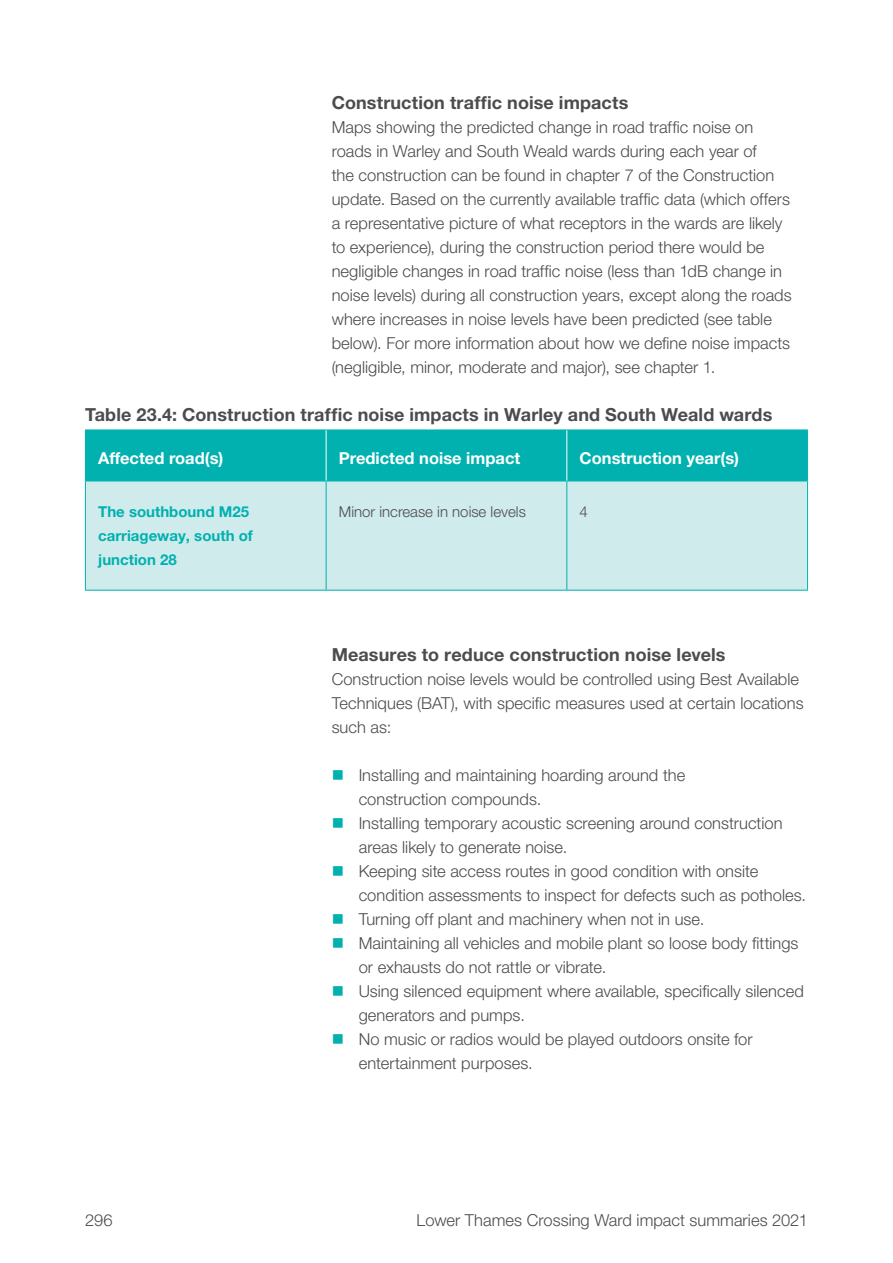
<style>
.page{position:relative;width:893px;height:1263px;background:#fff}
.page>*{position:absolute;margin:0;border:0;box-sizing:border-box;transform-origin:0 0}
.C_Head{font:700 18px "Helvetica Neue LT Pro";letter-spacing:.005em;color:#4b4c4d}
.Body_text{font:300 16.5px/24px "Helvetica Neue LT Pro";color:#4b4c4d}
.TABLEHEADER{font:700 16.5px "Helvetica Neue LT Pro";color:#fff}
.ER_Table{font:700 15px/24px "Helvetica Neue LT Pro";color:#00b1b0}
.ER_Table-2{font:300 15px "Helvetica Neue LT Pro";color:#4b4c4d}
</style>
<div class="page">
<div style="left:86px;top:431px;width:721px;height:50px;background:#00b1b0"></div>
<div style="left:86px;top:482px;width:721px;height:108px;background:#d0ebec"></div>
<hr style="left:85px;top:430px;width:241px;height:1px;background:#00b1b0">
<hr style="left:85px;top:430px;width:1px;height:51px;background:#00b1b0">
<hr style="left:326px;top:430px;width:241px;height:1px;background:#00b1b0">
<hr style="left:567px;top:430px;width:241px;height:1px;background:#00b1b0">
<hr style="left:807px;top:430px;width:1px;height:51px;background:#00b1b0">
<hr style="left:85px;top:481px;width:241px;height:1px;background:#00b1b0">
<hr style="left:326px;top:481px;width:241px;height:1px;background:#00b1b0">
<hr style="left:567px;top:481px;width:241px;height:1px;background:#00b1b0">
<hr style="left:326px;top:481px;width:1px;height:109px;background:#00b1b0">
<hr style="left:566px;top:481px;width:1px;height:109px;background:#00b1b0">
<hr style="left:85px;top:481px;width:1px;height:109px;background:#00b1b0">
<hr style="left:807px;top:481px;width:1px;height:109px;background:#00b1b0">
<hr style="left:85px;top:590px;width:241px;height:1px;background:#00b1b0">
<hr style="left:326px;top:590px;width:241px;height:1px;background:#00b1b0">
<hr style="left:567px;top:590px;width:241px;height:1px;background:#00b1b0">
<hr style="left:326px;top:430px;width:1px;height:51px;background:#fff">
<hr style="left:566px;top:430px;width:1px;height:51px;background:#fff">
<h4 class="C_Head" style="left:332px;top:91px;width:298px">Construction traffic noise impacts</h4>
<p class="Body_text" style="left:332px;top:115px;width:462px">Maps showing the predicted change in road traffic noise on roads in Warley and South Weald wards during each year of<br>the construction can be found in chapter 7 of the Construction update. Based on the currently available traffic data (which offers a representative picture of what receptors in the wards are likely to experience), during the construction period there would be negligible changes in road traffic noise (less than 1dB change in noise levels) during all construction years, except along the roads where increases in noise levels have been predicted (see table below). For more information about how we define noise impacts (negligible, minor, moderate and major), see chapter 1.</p>
<h4 class="C_Head" style="left:85px;top:403px;width:689px">Table 23.4: Construction traffic noise impacts in Warley and South Weald wards</h4>
<p class="TABLEHEADER" style="left:98px;top:448px;width:127px">Affected road(s)</p>
<p class="TABLEHEADER" style="left:339px;top:448px;width:183px">Predicted noise impact</p>
<p class="TABLEHEADER" style="left:580px;top:448px;width:161px">Construction year(s)</p>
<p class="ER_Table" style="left:98px;top:499px;width:156px">The southbound M25 carriageway, south of junction 28</p>
<p class="ER_Table-2" style="left:339px;top:503px;width:188px">Minor increase in noise levels</p>
<p class="ER_Table-2" style="left:580px;top:503px;width:10px">4</p>
<h4 class="C_Head" style="left:332px;top:643px;width:395px">Measures to reduce construction noise levels</h4>
<p class="Body_text" style="left:332px;top:667px;width:473px">Construction noise levels would be controlled using Best Available<br>Techniques (BAT), with specific measures used at certain locations such as:</p>
<p class="Body_text" style="left:359px;top:763px;width:328px">Installing and maintaining hoarding around the construction compounds.</p>
<p class="Body_text" style="left:359px;top:811px;width:425px">Installing temporary acoustic screening around construction areas likely to generate noise.</p>
<p class="Body_text" style="left:359px;top:859px;width:449px">Keeping site access routes in good condition with onsite condition assessments to inspect for defects such as potholes.</p>
<p class="Body_text" style="left:359px;top:907px;width:347px">Turning off plant and machinery when not in use.</p>
<p class="Body_text" style="left:359px;top:931px;width:441px">Maintaining all vehicles and mobile plant so loose body fittings or exhausts do not rattle or vibrate.</p>
<p class="Body_text" style="left:359px;top:979px;width:447px">Using silenced equipment where available, specifically silenced generators and pumps.</p>
<p class="Body_text" style="left:359px;top:1027px;width:396px">No music or radios would be played outdoors onsite for entertainment purposes.</p>
<p class="Body_text" style="left:85px;top:1208px;width:29px">296</p>
<p class="Body_text" style="left:417px;top:1208px;width:393px">Lower Thames Crossing Ward impact summaries 2021</p>
</div>
